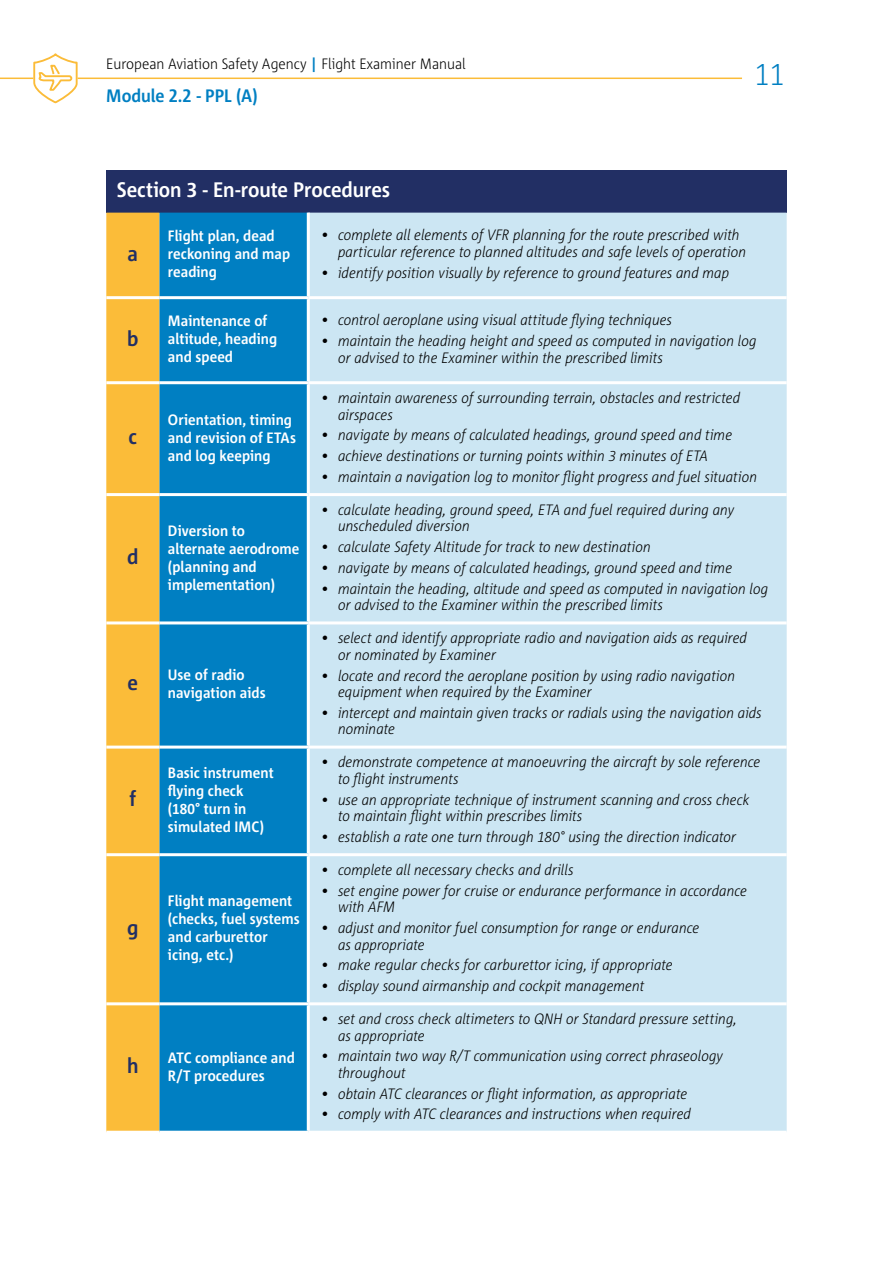
<style>
.page{position:relative;width:893px;height:1263px;background:#fff}
.page>*{position:absolute;margin:0;border:0;box-sizing:border-box;transform-origin:0 0}
.t1{font:300 30px "Corpid E1 s S Cd";color:#007fc2}
.t2{font:700 21px "Corpid E1 s S Cd";letter-spacing:-.005em;color:#fff}
.t3{font:700 21px "Corpid E1 s S Cd";color:#222f64}
.t4{font:700 18px "Corpid E1 s S Cd";letter-spacing:-.005em;color:#007fc2}
.t5{font:italic 300 15px/16.5px "Corpid E1 s S Cd";color:#000}
.t6{font:700 15px/18px "Corpid E1 s S Cd";letter-spacing:.005em;color:#fff}
.t7{font:300 15px "Corpid E1 s S Cd";color:#000}
.s1{font-weight:700;color:#007fc2}
</style>
<div class="page">
<hr style="left:78px;top:78px;width:664px;height:1px;background:#fbbc39">
<hr style="left:0;top:78px;width:33px;height:1px;background:#fbbc39">
<svg style="left:32px;top:53px;width:47px;height:51px"></svg>
<div style="left:106px;top:170px;width:681px;height:43px;background:#222f64"></div>
<div style="left:106px;top:213px;width:53px;height:918px;background:#fbbc39"></div>
<div style="left:159px;top:213px;width:148px;height:918px;background:#007fc2"></div>
<div style="left:310px;top:213px;width:477px;height:918px;background:#cce6f3"></div>
<hr style="left:106px;top:296px;width:53px;height:3px;background:#fff">
<hr style="left:159px;top:296px;width:149px;height:3px;background:#fff">
<hr style="left:308px;top:296px;width:479px;height:3px;background:#fff">
<hr style="left:106px;top:381px;width:53px;height:3px;background:#fff">
<hr style="left:159px;top:381px;width:149px;height:3px;background:#fff">
<hr style="left:308px;top:381px;width:479px;height:3px;background:#fff">
<hr style="left:106px;top:493px;width:53px;height:3px;background:#fff">
<hr style="left:159px;top:493px;width:149px;height:3px;background:#fff">
<hr style="left:308px;top:493px;width:479px;height:3px;background:#fff">
<hr style="left:106px;top:621px;width:53px;height:3px;background:#fff">
<hr style="left:159px;top:621px;width:149px;height:3px;background:#fff">
<hr style="left:308px;top:621px;width:479px;height:3px;background:#fff">
<hr style="left:106px;top:745px;width:53px;height:3px;background:#fff">
<hr style="left:159px;top:745px;width:149px;height:3px;background:#fff">
<hr style="left:308px;top:745px;width:479px;height:3px;background:#fff">
<hr style="left:106px;top:853px;width:53px;height:3px;background:#fff">
<hr style="left:159px;top:853px;width:149px;height:3px;background:#fff">
<hr style="left:308px;top:853px;width:479px;height:3px;background:#fff">
<hr style="left:106px;top:1002px;width:53px;height:3px;background:#fff">
<hr style="left:159px;top:1002px;width:149px;height:3px;background:#fff">
<hr style="left:308px;top:1002px;width:479px;height:3px;background:#fff">
<p class="t7" style="left:106px;top:55px;width:361px">European Aviation Safety Agency <span class="s1">|</span> Flight Examiner Manual</p>
<p class="t4" style="left:106px;top:84px;width:153px">Module 2.2 - PPL (A)</p>
<h1 class="t1" style="left:754px;top:56px;width:31px">11</h1>
<h2 class="t2" style="left:117px;top:176px;width:275px">Section 3 - En-route Procedures</h2>
<h2 class="t3" style="left:128px;top:240px;width:12px">a</h2>
<p class="t6" style="left:168px;top:226px;width:124px">Flight plan, dead reckoning and map reading</p>
<p class="t5" style="left:338px;top:226px;width:410px;text-indent:-17px">• complete all elements of VFR planning for the route prescribed with particular reference to planned altitudes and safe levels of operation</p>
<p class="t5" style="left:321px;top:264px;width:410px">• identify position visually by reference to ground features and map</p>
<h2 class="t3" style="left:127px;top:325px;width:13px">b</h2>
<h2 class="t3" style="left:129px;top:423px;width:10px">c</h2>
<h2 class="t3" style="left:127px;top:544px;width:13px">d</h2>
<p class="t6" style="left:168px;top:311px;width:111px">Maintenance of altitude, heading and speed</p>
<p class="t5" style="left:321px;top:311px;width:353px">• control aeroplane using visual attitude flying techniques</p>
<p class="t5" style="left:338px;top:332px;width:420px;text-indent:-17px">• maintain the heading height and speed as computed in navigation log or advised to the Examiner within the prescribed limits</p>
<p class="t6" style="left:168px;top:410px;width:130px">Orientation, timing and revision of ETAs and log keeping</p>
<p class="t6" style="left:168px;top:521px;width:133px">Diversion to alternate aerodrome (planning and implementation)</p>
<p class="t5" style="left:338px;top:389px;width:404px;text-indent:-17px">• maintain awareness of surrounding terrain, obstacles and restricted airspaces</p>
<p class="t5" style="left:321px;top:426px;width:413px">• navigate by means of calculated headings, ground speed and time</p>
<p class="t5" style="left:321px;top:447px;width:389px">• achieve destinations or turning points within 3 minutes of ETA</p>
<p class="t5" style="left:321px;top:468px;width:437px">• maintain a navigation log to monitor flight progress and fuel situation</p>
<p class="t5" style="left:338px;top:501px;width:398px;text-indent:-17px">• calculate heading, ground speed, ETA and fuel required during any unscheduled diversion</p>
<p class="t5" style="left:321px;top:538px;width:331px">• calculate Safety Altitude for track to new destination</p>
<p class="t5" style="left:321px;top:559px;width:413px">• navigate by means of calculated headings, ground speed and time</p>
<p class="t5" style="left:338px;top:580px;width:432px;text-indent:-17px">• maintain the heading, altitude and speed as computed in navigation log or advised to the Examiner within the prescribed limits</p>
<h2 class="t3" style="left:128px;top:670px;width:12px">e</h2>
<p class="t6" style="left:168px;top:665px;width:99px">Use of radio navigation aids</p>
<p class="t5" style="left:338px;top:629px;width:411px;text-indent:-17px">• select and identify appropriate radio and navigation aids as required or nominated by Examiner</p>
<p class="t5" style="left:338px;top:667px;width:399px;text-indent:-17px">• locate and record the aeroplane position by using radio navigation equipment when required by the Examiner</p>
<p class="t5" style="left:338px;top:704px;width:425px;text-indent:-17px">• intercept and maintain given tracks or radials using the navigation aids nominate</p>
<h2 class="t3" style="left:130px;top:786px;width:8px">f</h2>
<h2 class="t3" style="left:127px;top:914px;width:13px">g</h2>
<p class="t6" style="left:168px;top:763px;width:107px">Basic instrument flying check (180° turn in simulated IMC)</p>
<p class="t5" style="left:338px;top:753px;width:424px;text-indent:-17px">• demonstrate competence at manoeuvring the aircraft by sole reference to flight instruments</p>
<p class="t5" style="left:338px;top:791px;width:413px;text-indent:-17px">• use an appropriate technique of instrument scanning and cross check to maintain flight within prescribes limits</p>
<p class="t5" style="left:321px;top:828px;width:417px">• establish a rate one turn through 180° using the direction indicator</p>
<p class="t6" style="left:168px;top:891px;width:133px">Flight management (checks, fuel systems and carburettor icing, etc.)</p>
<p class="t5" style="left:321px;top:861px;width:254px">• complete all necessary checks and drills</p>
<p class="t5" style="left:338px;top:882px;width:411px;text-indent:-17px">• set engine power for cruise or endurance performance in accordance with AFM</p>
<p class="t5" style="left:338px;top:919px;width:363px;text-indent:-17px">• adjust and monitor fuel consumption for range or endurance as appropriate</p>
<p class="t5" style="left:321px;top:956px;width:353px">• make regular checks for carburettor icing, if appropriate</p>
<p class="t5" style="left:321px;top:977px;width:325px">• display sound airmanship and cockpit management</p>
<h2 class="t3" style="left:127px;top:1053px;width:13px">h</h2>
<p class="t6" style="left:168px;top:1048px;width:128px">ATC compliance and<br>R/T procedures</p>
<p class="t5" style="left:338px;top:1010px;width:401px;text-indent:-17px">• set and cross check altimeters to QNH or Standard pressure setting, as appropriate</p>
<p class="t5" style="left:338px;top:1047px;width:386px;text-indent:-17px">• maintain two way R/T communication using correct phraseology throughout</p>
<p class="t5" style="left:321px;top:1085px;width:368px">• obtain ATC clearances or flight information, as appropriate</p>
<p class="t5" style="left:321px;top:1105px;width:371px">• comply with ATC clearances and instructions when required</p>
</div>
